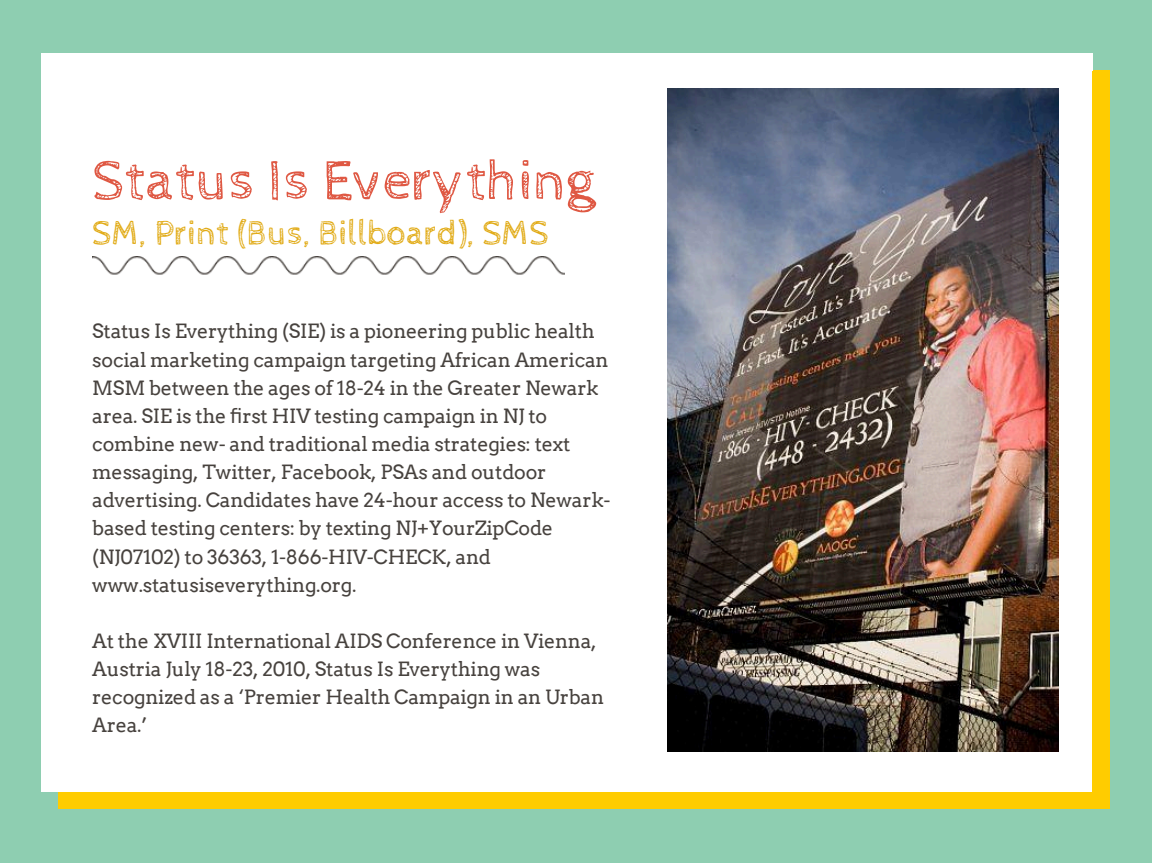
<style>
.page{position:relative;width:1152px;height:863px;background:#fff}
.page>*{position:absolute;margin:0;border:0;box-sizing:border-box;transform-origin:0 0}
.t1{font:57.3px "Cabin Sketch";color:#df5843}
.t2{font:34.65px "Cabin Sketch";color:#e1aa14}
.t3{font:19.65px/28.2px "Arvo";letter-spacing:-.01em;color:#47423e}
.s1{font-family:"DejaVu Sans"}
</style>
<div class="page">
<div style="left:0;top:0;width:1152px;height:862px;background:#8eceb1"></div>
<div style="left:58px;top:791px;width:1034px;height:18px;background:#fc0"></div>
<div style="left:1092px;top:791px;width:18px;height:18px;background:#fc0"></div>
<div style="left:41px;top:71px;width:18px;height:720px;background:#fff"></div>
<div style="left:58px;top:71px;width:1034px;height:720px;background:#fff"></div>
<div style="left:1092px;top:71px;width:18px;height:720px;background:#fc0"></div>
<div style="left:41px;top:53px;width:18px;height:18px;background:#fff"></div>
<div style="left:58px;top:53px;width:1034px;height:18px;background:#fff"></div>
<img style="left:667px;top:88px;width:392px;height:663px">
<svg style="left:92px;top:256px;width:473px;height:19px"></svg>
<h1 class="t1" style="left:92px;top:149px;width:503px">Status Is Everything</h1>
<h2 class="t2" style="left:92px;top:214px;width:458px">SM, Print (Bus, Billboard), SMS</h2>
<p class="t3" style="left:92px;top:317px;width:520px">Status Is Everything (SIE) is a pioneering public health social marketing campaign targeting African American MSM between the ages of 18-24 in the Greater Newark area. SIE is the <span class="s1">fi</span>rst HIV testing campaign in NJ to combine new- and traditional media strategies: text messaging, Twitter, Facebook, PSAs and outdoor advertising. Candidates have 24-hour access to Newark&shy;based testing centers: by texting NJ+YourZipCode (NJ07102) to 36363, 1-866-HIV-CHECK, and www.statusiseverything.org.</p>
<p class="t3" style="left:92px;top:627px;width:513px">At the XVIII International AIDS Conference in Vienna, Austria July 18-23, 2010, Status Is Everything was recognized as a ‘Premier Health Campaign in an Urban Area.’</p>
</div>
